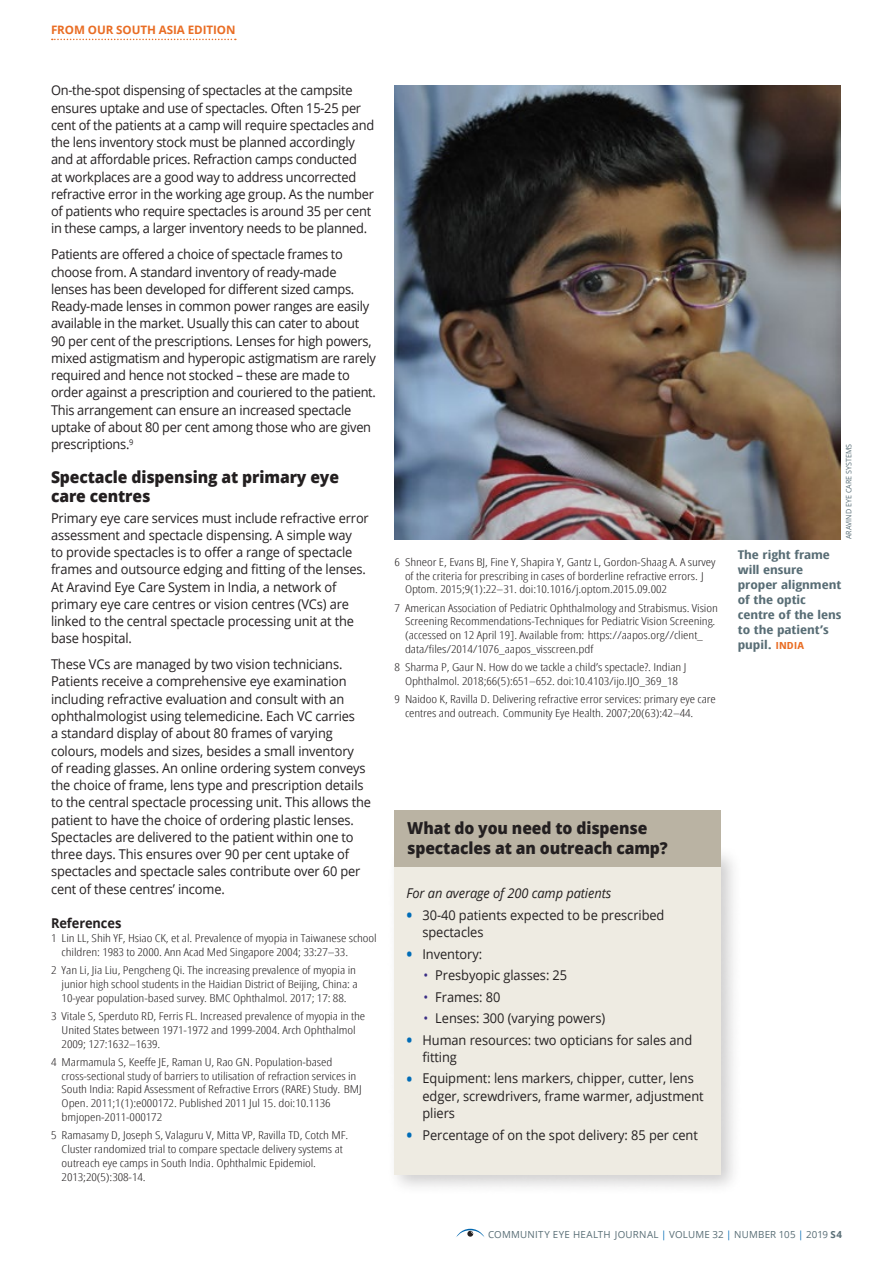
<style>
.page{position:relative;width:893px;height:1263px;background:#fff}
.page>*{position:absolute;margin:0;border:0;box-sizing:border-box;transform-origin:0 0}
.t1{font:800 16.5px/19.5px "Open Sans";letter-spacing:-.005em;color:#231f20;scale:.95 1}
.t2{font:13.5px/17.2px "Open Sans";letter-spacing:-.01em;color:#231f20;scale:.95 1}
.t3{font:italic 13.5px "Open Sans";letter-spacing:-.005em;color:#231f20;scale:.95 1}
.t4{font:700 13.5px "Open Sans";letter-spacing:-.005em;color:#231f20;scale:.95 1}
.t5{font:700 12px/15px "Open Sans Condensed";color:#586d75;scale:1.26 1}
.t6{font:700 11.7px "Open Sans";letter-spacing:-.005em;color:#e96d24}
.t7{font:300 10.8px/14px "Open Sans Condensed";letter-spacing:-.005em;color:#231f20;scale:1.27 1}
.t8{font:9.75px "Open Sans";letter-spacing:.025em;color:#586d75}
.t9{font:7.5px "Open Sans";color:#586d75;scale:.95 1}
.s1{font-weight:700;font-size:16.5px;color:#006cb7}
.s2{color:#3a2d84}
.s3{font-size:9.75px;color:#e96d24}
.s4{color:#006cb7}
.s5{font-weight:700}
</style>
<div class="page">
<svg style="left:456px;top:1229px;width:29px;height:8px"></svg>
<div style="left:386px;top:844px;width:356px;height:351px;background:#231f20;opacity:.22"></div>
<div style="left:394px;top:852px;width:327px;height:322px;background:#eeebe2"></div>
<div style="left:394px;top:810px;width:327px;height:57px;background:#bab3a3"></div>
<img style="left:394px;top:86px;width:446px;height:453px">
<svg style="left:52px;top:39px;width:184px;height:1px"></svg>
<p class="t6" style="left:51px;top:22px;width:186px">FROM OUR SOUTH ASIA EDITION</p>
<p class="t2" style="left:51px;top:81px;width:342px">On-the-spot dispensing of spectacles at the campsite ensures uptake and use of spectacles. Often 15-25 per cent of the patients at a camp will require spectacles and the lens inventory stock must be planned accordingly and at affordable prices. Refraction camps conducted<br>at workplaces are a good way to address uncorrected refractive error in the working age group. As the number of patients who require spectacles is around 35 per cent in these camps, a larger inventory needs to be planned.</p>
<p class="t2" style="left:51px;top:245px;width:344px">Patients are offered a choice of spectacle frames to choose from. A standard inventory of ready-made lenses has been developed for different sized camps.<br>Ready-made lenses in common power ranges are easily available in the market. Usually this can cater to about 90 per cent of the prescriptions. Lenses for high powers, mixed astigmatism and hyperopic astigmatism are rarely required and hence not stocked – these are made to order against a prescription and couriered to the patient.<br>This arrangement can ensure an increased spectacle uptake of about 80 per cent among those who are given prescriptions.<sup>9</sup></p>
<p class="t1" style="left:51px;top:466px;width:305px">Spectacle dispensing at primary eye care centres</p>
<p class="t2" style="left:51px;top:509px;width:336px">Primary eye care services must include refractive error assessment and spectacle dispensing. A simple way<br>to provide spectacles is to offer a range of spectacle frames and outsource edging and fitting of the lenses.<br>At Aravind Eye Care System in India, a network of primary eye care centres or vision centres (VCs) are linked to the central spectacle processing unit at the base hospital.</p>
<p class="t2" style="left:51px;top:655px;width:338px">These VCs are managed by two vision technicians.<br>Patients receive a comprehensive eye examination including refractive evaluation and consult with an ophthalmologist using telemedicine. Each VC carries<br>a standard display of about 80 frames of varying colours, models and sizes, besides a small inventory<br>of reading glasses. An online ordering system conveys the choice of frame, lens type and prescription details to the central spectacle processing unit. This allows the patient to have the choice of ordering plastic lenses.<br>Spectacles are delivered to the patient within one to three days. This ensures over 90 per cent uptake of spectacles and spectacle sales contribute over 60 per cent of these centres’ income.</p>
<p class="t4" style="left:51px;top:914px;width:76px">References</p>
<p class="t7" style="left:62px;top:930px;width:250px;text-indent:-11px">1 Lin LL, Shih YF, Hsiao CK, et al. Prevalence of myopia in Taiwanese school children: 1983 to 2000. Ann Acad Med Singapore 2004; 33:27–33.</p>
<p class="t7" style="left:62px;top:963px;width:235px;text-indent:-11px">2 Yan Li, Jia Liu, Pengcheng Qi. The increasing prevalence of myopia in junior high school students in the Haidian District of Beijing, China: a<br>10-year population-based survey. BMC Ophthalmol. 2017; 17: 88.</p>
<p class="t7" style="left:62px;top:1008px;width:241px;text-indent:-11px">3 Vitale S, Sperduto RD, Ferris FL. Increased prevalence of myopia in the<br>United States between 1971-1972 and 1999-2004. Arch Ophthalmol<br>2009; 127:1632–1639.</p>
<p class="t7" style="left:62px;top:1054px;width:238px;text-indent:-11px">4 Marmamula S, Keeffe JE, Raman U, Rao GN. Population-based cross-sectional study of barriers to utilisation of refraction services in South India: Rapid Assessment of Refractive Errors (RARE) Study. BMJ Open. 2011;1(1):e000172. Published 2011 Jul 15. doi:10.1136 bmjopen-2011-000172</p>
<p class="t7" style="left:62px;top:1128px;width:227px;text-indent:-11px">5 Ramasamy D, Joseph S, Valaguru V, Mitta VP, Ravilla TD, Cotch MF.<br>Cluster randomized trial to compare spectacle delivery systems at outreach eye camps in South India. Ophthalmic Epidemiol.<br>2013;20(5):308-14.</p>
<p class="t7" style="left:405px;top:554px;width:246px;text-indent:-11px">6 Shneor E, Evans BJ, Fine Y, Shapira Y, Gantz L, Gordon-Shaag A. A survey of the criteria for prescribing in cases of borderline refractive errors. J<br>Optom. 2015;9(1):22–31. doi:10.1016/j.optom.2015.09.002</p>
<p class="t7" style="left:405px;top:600px;width:248px;text-indent:-11px">7 American Association of Pediatric Ophthalmology and Strabismus. Vision Screening Recommendations-Techniques for Pediatric Vision Screening. (accessed on 12 April 19]. Available from: https://aapos.org//client_ data/files/2014/1076_aapos_visscreen.pdf</p>
<p class="t7" style="left:394px;top:660px;width:231px;text-align:center">8 Sharma P, Gaur N. How do we tackle a child’s spectacle?. Indian J<br>Ophthalmol. 2018;66(5):651–652. doi:10.4103/ijo.IJO_369_18</p>
<p class="t7" style="left:405px;top:692px;width:246px;text-indent:-11px">9 Naidoo K, Ravilla D. Delivering refractive error services: primary eye care centres and outreach. Community Eye Health. 2007;20(63):42–44.</p>
<p class="t1" style="left:407px;top:817px;width:276px">What do you need to dispense spectacles at an outreach camp?</p>
<p class="t3" style="left:406px;top:884px;width:217px">For an average of 200 camp patients</p>
<p class="t2" style="left:422px;top:906px;width:256px;text-indent:-16px"><span class="s1">•</span> 30-40 patients expected to be prescribed spectacles</p>
<p class="t2" style="left:406px;top:945px;width:81px"><span class="s1">•</span> Inventory:</p>
<p class="t2" style="left:423px;top:966px;width:153px"><span class="s2">•</span> Presbyopic glasses: 25</p>
<p class="t2" style="left:423px;top:988px;width:82px"><span class="s2">•</span> Frames: 80</p>
<p class="t2" style="left:423px;top:1009px;width:193px"><span class="s2">•</span> Lenses: 300 (varying powers)</p>
<p class="t2" style="left:422px;top:1031px;width:286px;text-indent:-16px"><span class="s1">•</span> Human resources: two opticians for sales and fitting</p>
<p class="t2" style="left:422px;top:1069px;width:297px;text-indent:-16px"><span class="s1">•</span> Equipment: lens markers, chipper, cutter, lens edger, screwdrivers, frame warmer, adjustment pliers</p>
<p class="t2" style="left:406px;top:1125px;width:308px"><span class="s1">•</span> Percentage of on the spot delivery: 85 per cent</p>
<p class="t9" style="left:843px;top:539px;width:102px;rotate:-90deg">ARAVIND EYE CARE SYSTEMS</p>
<p class="t5" style="left:738px;top:547px;width:84px">The right frame will ensure proper alignment of the optic centre of the lens to the patient’s pupil. <span class="s3">INDIA</span></p>
<p class="t8" style="left:488px;top:1228px;width:355px">COMMUNITY EYE HEALTH JOURNAL <span class="s4">|</span> VOLUME 32 <span class="s4">|</span> NUMBER 105 <span class="s4">|</span> 2019 <span class="s5">S4</span></p>
</div>
